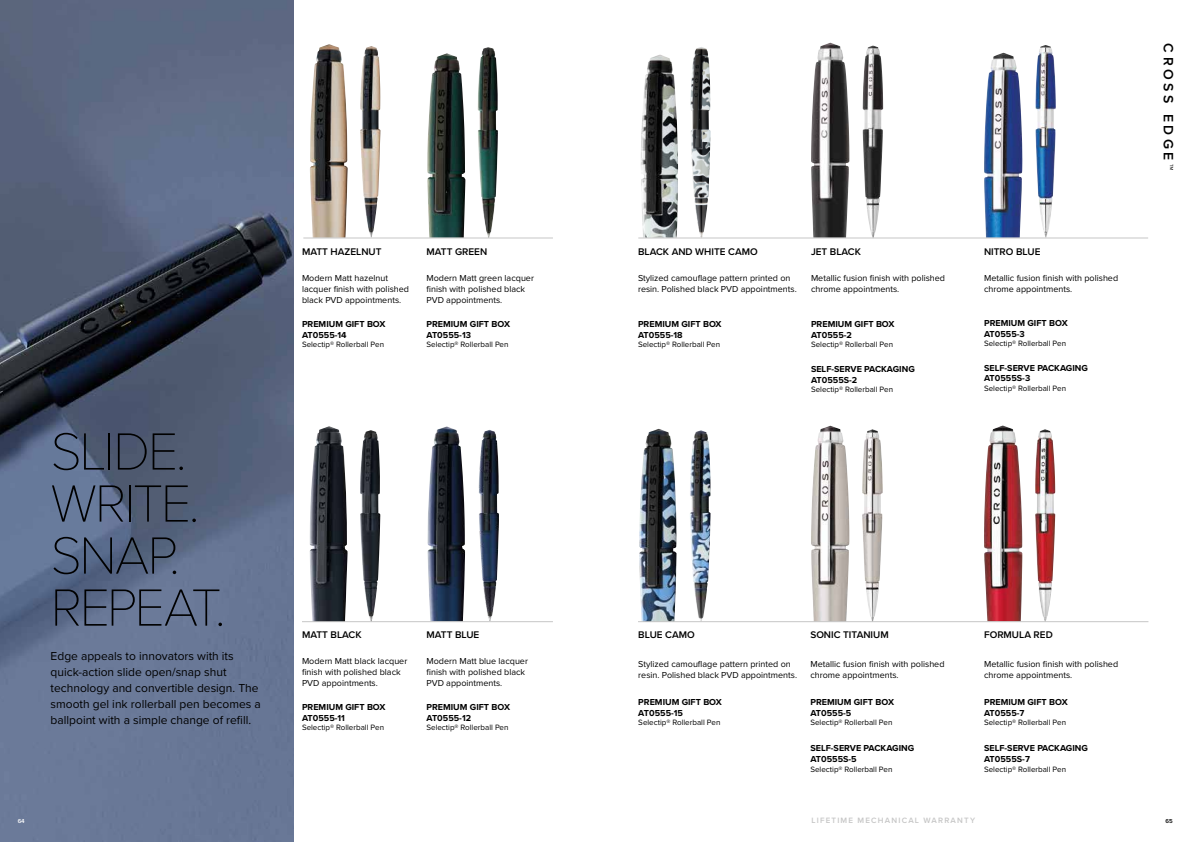
<style>
.page{position:relative;width:1191px;height:842px;background:#fff}
.page>*{position:absolute;margin:0;border:0;box-sizing:border-box;transform-origin:0 0}
.t1{font:100 54.2px/52px "Proxima Nova T";letter-spacing:-.045em;color:#000}
.t2{font:600 14px "Proxima Nova";letter-spacing:.25em;color:#000}
.t3{font:12px/16px "Proxima Nova";color:#000}
.t4{font:600 10px "Proxima Nova";color:#000}
.t5{font:9px/10.8px "Proxima Nova";color:#000}
.t6{font:700 9px/10.8px "Proxima Nova";color:#000}
.t7{font:8px "Proxima Nova";color:#000}
.t8{font:600 8px "Proxima Nova";letter-spacing:.15em;color:#c6c6c6}
.t9{font:600 6px "Proxima Nova";color:#fff}
.t10{font:600 6px "Proxima Nova";color:#000}
</style>
<div class="page">
<img style="left:427px;top:426px;width:38px;height:195px">
<img style="left:427px;top:53px;width:38px;height:185px">
<img style="left:310px;top:44px;width:38px;height:194px">
<img style="left:309px;top:426px;width:38px;height:195px">
<img style="left:478px;top:430px;width:21px;height:191px">
<img style="left:478px;top:47px;width:20px;height:191px">
<img style="left:360px;top:46px;width:20px;height:192px">
<img style="left:360px;top:430px;width:20px;height:191px">
<hr style="left:303px;top:238px;width:250px;height:1px;background:#c6c6c6">
<hr style="left:302px;top:621px;width:251px;height:1px;background:#c6c6c6">
<img style="left:639px;top:429px;width:37px;height:192px">
<img style="left:640px;top:55px;width:38px;height:183px">
<img style="left:690px;top:430px;width:20px;height:191px">
<img style="left:690px;top:47px;width:20px;height:191px">
<img style="left:984px;top:53px;width:38px;height:185px">
<img style="left:811px;top:43px;width:38px;height:195px">
<img style="left:1035px;top:45px;width:20px;height:193px">
<img style="left:862px;top:45px;width:21px;height:193px">
<img style="left:984px;top:426px;width:38px;height:195px">
<img style="left:811px;top:426px;width:38px;height:195px">
<img style="left:1035px;top:429px;width:20px;height:192px">
<img style="left:862px;top:429px;width:20px;height:192px">
<hr style="left:638px;top:238px;width:510px;height:1px;background:#c6c6c6">
<hr style="left:638px;top:621px;width:510px;height:1px;background:#c6c6c6">
<img style="left:0;top:0;width:293px;height:842px">
<h1 class="t1" style="left:51px;top:422px;width:177px">SLIDE.<br>WRITE.<br>SNAP.<br>REPEAT.</h1>
<h3 class="t3" style="left:51px;top:648px;width:212px">Edge appeals to innovators with its quick-action slide open/snap shut technology and convertible design. The smooth gel ink rollerball pen becomes a ballpoint with a simple change of refill.</h3>
<p class="t4" style="left:302px;top:244px;width:81px">MATT HAZELNUT</p>
<p class="t5" style="left:302px;top:272px;width:109px">Modern Matt hazelnut lacquer finish with polished black PVD appointments.</p>
<p class="t6" style="left:302px;top:318px;width:85px">PREMIUM GIFT BOX<br>AT0555-14</p>
<p class="t7" style="left:302px;top:339px;width:84px">Selectip® Rollerball Pen</p>
<p class="t4" style="left:426px;top:244px;width:62px">MATT GREEN</p>
<p class="t5" style="left:426px;top:272px;width:109px">Modern Matt green lacquer finish with polished black<br>PVD appointments.</p>
<p class="t6" style="left:426px;top:318px;width:85px">PREMIUM GIFT BOX<br>AT0555-13</p>
<p class="t7" style="left:426px;top:339px;width:84px">Selectip® Rollerball Pen</p>
<p class="t4" style="left:302px;top:627px;width:61px">MATT BLACK</p>
<p class="t5" style="left:302px;top:655px;width:107px">Modern Matt black lacquer finish with polished black<br>PVD appointments.</p>
<p class="t6" style="left:302px;top:701px;width:85px">PREMIUM GIFT BOX<br>AT0555-11</p>
<p class="t7" style="left:302px;top:722px;width:84px">Selectip® Rollerball Pen</p>
<p class="t4" style="left:426px;top:627px;width:54px">MATT BLUE</p>
<p class="t5" style="left:426px;top:655px;width:103px">Modern Matt blue lacquer finish with polished black<br>PVD appointments.</p>
<p class="t6" style="left:426px;top:701px;width:85px">PREMIUM GIFT BOX<br>AT0555-12</p>
<p class="t7" style="left:426px;top:722px;width:84px">Selectip® Rollerball Pen</p>
<p class="t4" style="left:638px;top:244px;width:121px">BLACK AND WHITE CAMO</p>
<p class="t5" style="left:638px;top:272px;width:160px">Stylized camouflage pattern printed on resin. Polished black PVD appointments.</p>
<p class="t6" style="left:638px;top:318px;width:85px">PREMIUM GIFT BOX<br>AT0555-18</p>
<p class="t7" style="left:638px;top:339px;width:84px">Selectip® Rollerball Pen</p>
<p class="t4" style="left:811px;top:244px;width:51px">JET BLACK</p>
<p class="t5" style="left:811px;top:272px;width:136px">Metallic fusion finish with polished chrome appointments.</p>
<p class="t6" style="left:811px;top:318px;width:85px">PREMIUM GIFT BOX<br>AT0555-2</p>
<p class="t7" style="left:811px;top:339px;width:84px">Selectip® Rollerball Pen</p>
<p class="t6" style="left:811px;top:363px;width:105px">SELF-SERVE PACKAGING<br>AT0555S-2</p>
<p class="t7" style="left:811px;top:384px;width:84px">Selectip® Rollerball Pen</p>
<p class="t4" style="left:984px;top:244px;width:58px">NITRO BLUE</p>
<p class="t5" style="left:984px;top:272px;width:136px">Metallic fusion finish with polished chrome appointments.</p>
<p class="t6" style="left:984px;top:317px;width:85px">PREMIUM GIFT BOX<br>AT0555-3</p>
<p class="t7" style="left:984px;top:337px;width:84px">Selectip® Rollerball Pen</p>
<p class="t6" style="left:984px;top:362px;width:105px">SELF-SERVE PACKAGING<br>AT0555S-3</p>
<p class="t7" style="left:984px;top:382px;width:84px">Selectip® Rollerball Pen</p>
<h2 class="t2" style="left:1179px;top:43px;width:129px;rotate:90deg">CROSS EDGE™</h2>
<p class="t4" style="left:638px;top:627px;width:58px">BLUE CAMO</p>
<p class="t5" style="left:638px;top:658px;width:160px">Stylized camouflage pattern printed on resin. Polished black PVD appointments.</p>
<p class="t6" style="left:638px;top:696px;width:85px">PREMIUM GIFT BOX<br>AT0555-15</p>
<p class="t7" style="left:638px;top:717px;width:84px">Selectip® Rollerball Pen</p>
<p class="t4" style="left:810px;top:627px;width:80px">SONIC TITANIUM</p>
<p class="t5" style="left:810px;top:658px;width:136px">Metallic fusion finish with polished chrome appointments.</p>
<p class="t6" style="left:810px;top:696px;width:85px">PREMIUM GIFT BOX<br>AT0555-5</p>
<p class="t7" style="left:810px;top:717px;width:84px">Selectip® Rollerball Pen</p>
<p class="t6" style="left:810px;top:743px;width:105px">SELF-SERVE PACKAGING<br>AT0555S-5</p>
<p class="t7" style="left:810px;top:763px;width:84px">Selectip® Rollerball Pen</p>
<p class="t4" style="left:984px;top:627px;width:70px">FORMULA RED</p>
<p class="t5" style="left:984px;top:658px;width:136px">Metallic fusion finish with polished chrome appointments.</p>
<p class="t6" style="left:984px;top:696px;width:85px">PREMIUM GIFT BOX<br>AT0555-7</p>
<p class="t7" style="left:984px;top:717px;width:84px">Selectip® Rollerball Pen</p>
<p class="t6" style="left:984px;top:743px;width:105px">SELF-SERVE PACKAGING<br>AT0555S-7</p>
<p class="t7" style="left:984px;top:763px;width:84px">Selectip® Rollerball Pen</p>
<p class="t9" style="left:18px;top:816px;width:9px">64</p>
<p class="t8" style="left:811px;top:814px;width:165px">LIFETIME MECHANICAL WARRANTY</p>
<p class="t10" style="left:1165px;top:816px;width:9px">65</p>
</div>
